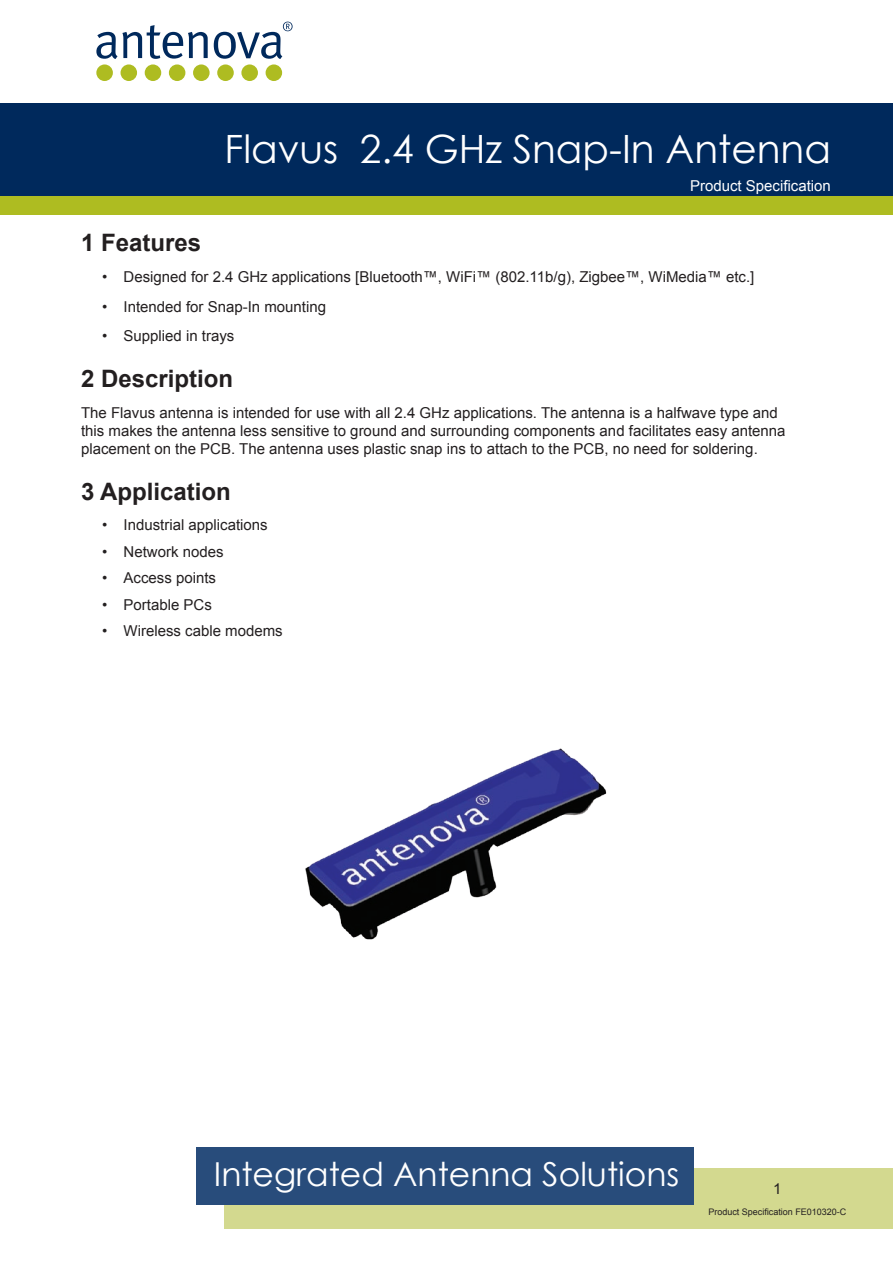
<style>
.page{position:relative;width:893px;height:1263px;background:#fff}
.page>*{position:absolute;margin:0;border:0;box-sizing:border-box;transform-origin:0 0}
.t1{font:39px "Century Gothic";color:#fff}
.t2{font:33px "Century Gothic";color:#fff}
.t3{font:700 24px "Arial";color:#231f20}
.t4{font:15px/26.5px "Arial";color:#231f20}
.t5{font:15px "Arial";color:#fff}
.t6{font:9px "Arial";color:#231f20}
</style>
<div class="page">
<svg style="left:96px;top:25px;width:112px;height:34px"></svg>
<svg style="left:214px;top:22px;width:79px;height:37px"></svg>
<div style="left:96px;top:64px;width:17px;height:17px;background:#aebc21;border-radius:50%"></div>
<div style="left:266px;top:64px;width:16px;height:17px;background:#aebc21;border-radius:50%"></div>
<div style="left:241px;top:64px;width:17px;height:17px;background:#aebc21;border-radius:50%"></div>
<div style="left:217px;top:64px;width:17px;height:17px;background:#aebc21;border-radius:50%"></div>
<div style="left:193px;top:64px;width:17px;height:17px;background:#aebc21;border-radius:50%"></div>
<div style="left:169px;top:64px;width:16px;height:17px;background:#aebc21;border-radius:50%"></div>
<div style="left:145px;top:64px;width:16px;height:17px;background:#aebc21;border-radius:50%"></div>
<div style="left:121px;top:64px;width:16px;height:17px;background:#aebc21;border-radius:50%"></div>
<div style="left:224px;top:1168px;width:669px;height:60px;background:#d3d98f"></div>
<div style="left:197px;top:1148px;width:497px;height:57px;background:#284c7b"></div>
<div style="left:0;top:103px;width:893px;height:94px;background:#00295c"></div>
<div style="left:0;top:196px;width:893px;height:19px;background:#aebc21"></div>
<img style="left:305px;top:748px;width:302px;height:192px">
<h1 class="t1" style="left:224px;top:122px;width:608px">Flavus 2.4 GHz Snap-In Antenna</h1>
<p class="t5" style="left:690px;top:176px;width:142px">Product Specification</p>
<h3 class="t3" style="left:81px;top:227px;width:122px">1 Features</h3>
<p class="t4" style="left:124px;top:262px;width:632px;line-height:29.5px">Designed for 2.4 GHz applications [Bluetooth™, WiFi™ (802.11b/g), Zigbee™, WiMedia™ etc.]<br>Intended for Snap-In mounting<br>Supplied in trays</p>
<h3 class="t3" style="left:81px;top:363px;width:154px">2 Description</h3>
<p class="t4" style="left:81px;top:404px;width:706px;line-height:18px">The Flavus antenna is intended for use with all 2.4 GHz applications. The antenna is a halfwave type and this makes the antenna less sensitive to ground and surrounding components and facilitates easy antenna placement on the PCB. The antenna uses plastic snap ins to attach to the PCB, no need for soldering.</p>
<h3 class="t3" style="left:81px;top:475px;width:151px">3 Application</h3>
<p class="t4" style="left:124px;top:512px;width:161px">Industrial applications<br>Network nodes<br>Access points<br>Portable PCs<br>Wireless cable modems</p>
<p class="t4" style="left:102px;top:262px;width:7px;line-height:29.5px;text-align:justify">• • •</p>
<p class="t4" style="left:102px;top:512px;width:7px;text-align:justify">• • • • •</p>
<h2 class="t2" style="left:214px;top:1150px;width:467px">Integrated Antenna Solutions</h2>
<p class="t6" style="left:708px;top:1206px;width:140px">Product Specification FE010320-C</p>
</div>
